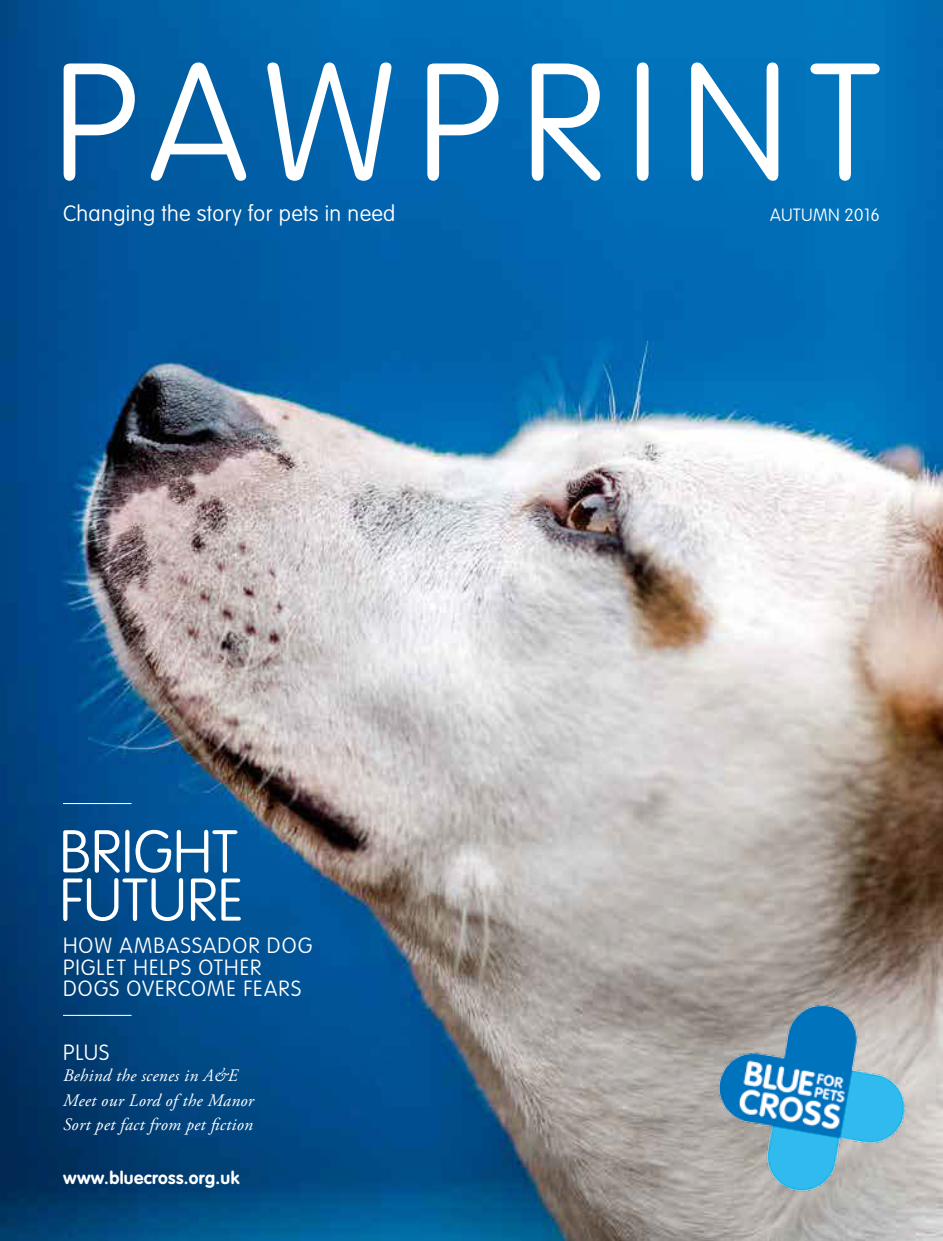
<style>
.page{position:relative;width:943px;height:1241px;background:#fff}
.page>*{position:absolute;margin:0;border:0;box-sizing:border-box;transform-origin:0 0}
.t1{font:100 163.28px "VAG Rounded";letter-spacing:.125em;color:#fff}
.t2{font:100 59.15px/48.3px "VAG Rounded";color:#fff}
.t3{font:100 21.88px "VAG Rounded";letter-spacing:.02em;color:#fff}
.t4{font:100 21.7px/21.7px "VAG Rounded";letter-spacing:.05em;color:#fff}
.t5{font:italic 17.5px/24.5px "Adobe Garamond Pro";letter-spacing:.02em;color:#fff}
.t6{font:700 17.5px "VAG Rounded";letter-spacing:.02em;color:#fff}
.t7{font:100 17.5px "VAG Rounded";letter-spacing:.02em;color:#fff}
</style>
<div class="page">
<img style="left:0;top:0;width:943px;height:1240px">
<img style="left:699px;top:985px;width:232px;height:225px">
<hr style="left:63px;top:802px;width:68px;height:2px;background:#fff">
<hr style="left:63px;top:1014px;width:68px;height:1px;background:#fff">
<h1 class="t1" style="left:53px;top:29px;width:828px">PAWPRINT</h1>
<p class="t3" style="left:63px;top:200px;width:334px">Changing the story for pets in need</p>
<p class="t7" style="left:770px;top:204px;width:111px">AUTUMN 2016</p>
<h2 class="t2" style="left:59px;top:829px;width:186px">BRIGHT<br>FUTURE</h2>
<p class="t4" style="left:63px;top:935px;width:251px">HOW AMBASSADOR DOG<br>PIGLET HELPS OTHER<br>DOGS OVERCOME FEARS</p>
<p class="t4" style="left:63px;top:1042px;width:48px">PLUS</p>
<p class="t5" style="left:63px;top:1063px;width:192px">Behind the scenes in A&amp;E<br>Meet our Lord of the Manor<br>Sort pet fact from pet fiction</p>
<p class="t6" style="left:63px;top:1167px;width:178px">www.bluecross.org.uk</p>
</div>
